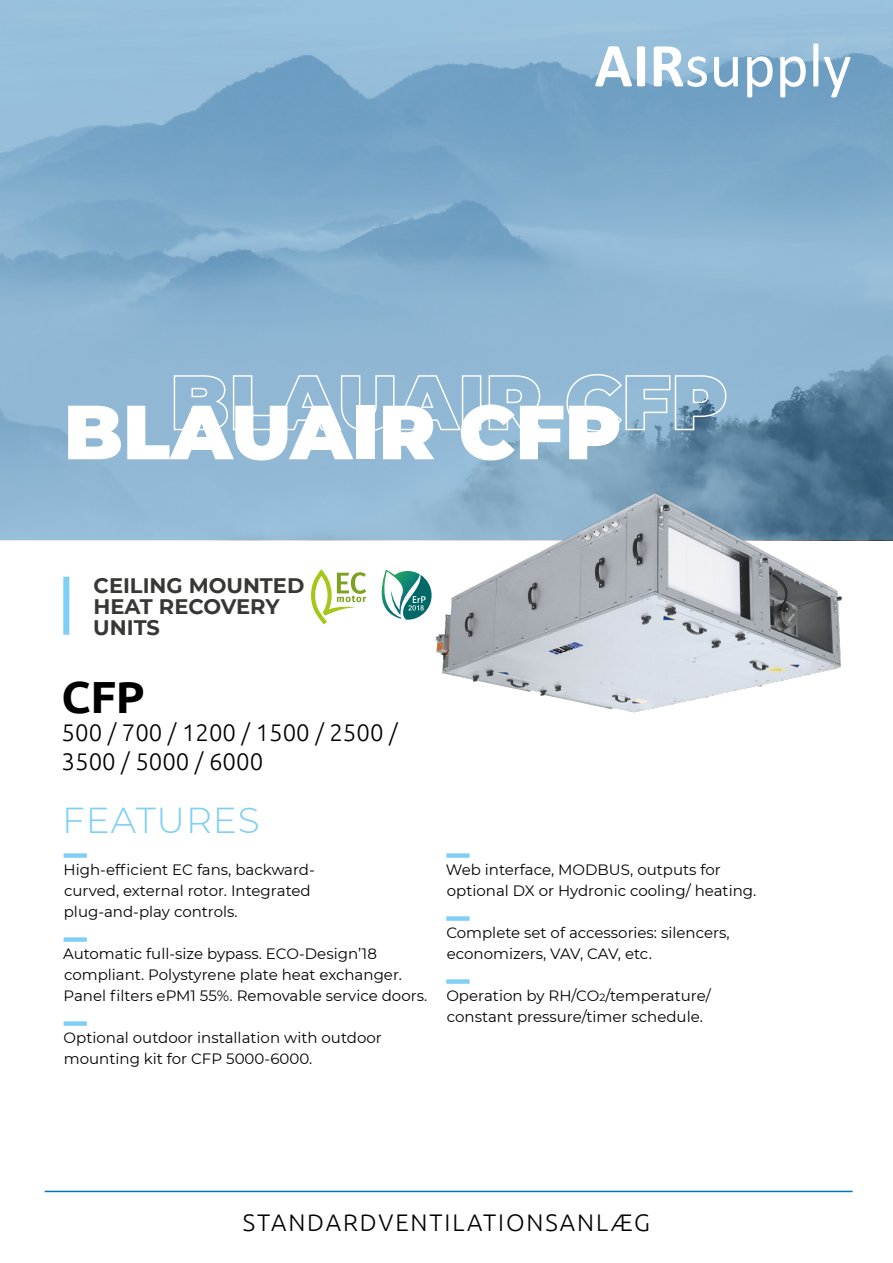
<style>
.page{position:relative;width:893px;height:1263px;background:#fff}
.page>*{position:absolute;margin:0;border:0;box-sizing:border-box;transform-origin:0 0}
.t1{font:93px/84px "Montserrat";color:#7ecff5;text-align:justify;scale:.5 1}
.t2{font:900 76.5px "Montserrat";color:#fff}
.t3{font:700 45px "Ubuntu";color:#000}
.t4{font:300 36px "Montserrat";letter-spacing:.025em;color:#7ecff5}
.t5{font:300 24px/28.8px "Ubuntu";color:#000}
.t6{font:300 24px "Ubuntu";letter-spacing:.08em;color:#000}
.t7{font:700 21px/21px "Montserrat";color:#373736}
.t8{font:15px/21px "Montserrat";color:#000}
.s1{font-size:10.5px}
</style>
<div class="page">
<hr style="left:45px;top:1191px;width:808px;height:1px;background:#0075bf">
<svg style="left:0;top:0;width:893px;height:540px;background:#85afcd"></svg>
<div style="left:63px;top:577px;width:6px;height:58px;background:#7ecff5"></div>
<svg style="left:173px;top:374px;width:289px;height:58px;background:#9cbfd8"></svg>
<div style="left:462px;top:375px;width:19px;height:55px;border:2px solid #fff"></div>
<svg style="left:488px;top:374px;width:55px;height:58px;background:#9fc2da"></svg>
<svg style="left:566px;top:373px;width:161px;height:59px;background:#97bad3"></svg>
<img style="left:434px;top:492px;width:409px;height:221px">
<svg style="left:311px;top:569px;width:55px;height:55px"></svg>
<svg style="left:381px;top:570px;width:51px;height:50px"></svg>
<svg style="left:595px;top:46px;width:50px;height:40px"></svg>
<svg style="left:654px;top:47px;width:53px;height:40px"></svg>
<svg style="left:714px;top:57px;width:24px;height:30px"></svg>
<svg style="left:747px;top:56px;width:26px;height:41px"></svg>
<svg style="left:780px;top:56px;width:26px;height:41px"></svg>
<svg style="left:813px;top:43px;width:5px;height:43px"></svg>
<svg style="left:824px;top:57px;width:26px;height:40px"></svg>
<h2 class="t2" style="left:64px;top:375px;width:559px">BLAUAIR CFP</h2>
<h3 class="t7" style="left:93px;top:574px;width:213px">CEILING MOUNTED<br>HEAT RECOVERY<br>UNITS</h3>
<h3 class="t3" style="left:62px;top:669px;width:85px">CFP</h3>
<h3 class="t5" style="left:62px;top:718px;width:337px">500 / 700 / 1200 / 1500 / 2500 /<br>3500 / 5000 / 6000</h3>
<h3 class="t4" style="left:62px;top:796px;width:199px">FEATURES</h3>
<p class="t8" style="left:64px;top:859px;width:253px">High-efficient EC fans, backward&shy;curved, external rotor. Integrated plug-and-play controls.</p>
<p class="t8" style="left:63px;top:943px;width:366px">Automatic full-size bypass. ECO-Design’18 compliant. Polystyrene plate heat exchanger.<br>Panel filters ePM1 55%. Removable service doors.</p>
<p class="t8" style="left:64px;top:1027px;width:320px">Optional outdoor installation with outdoor mounting kit for CFP 5000-6000.</p>
<h1 class="t1" style="left:64px;top:803px;width:48px">– – –</h1>
<h1 class="t1" style="left:446px;top:803px;width:48px">–</h1>
<p class="t8" style="left:446px;top:859px;width:312px">Web interface, MODBUS, outputs for optional DX or Hydronic cooling/ heating.</p>
<p class="t8" style="left:446px;top:922px;width:285px">Complete set of accessories: silencers, economizers, VAV, CAV, etc.</p>
<p class="t8" style="left:446px;top:985px;width:266px">Operation by RH/CO<span class="s1">2</span>/temperature/ constant pressure/timer schedule.</p>
<h1 class="t1" style="left:446px;top:866px;width:48px">–</h1>
<h1 class="t1" style="left:446px;top:929px;width:48px">–</h1>
<h3 class="t6" style="left:243px;top:1207px;width:409px">STANDARDVENTILATIONSANLÆG</h3>
</div>
